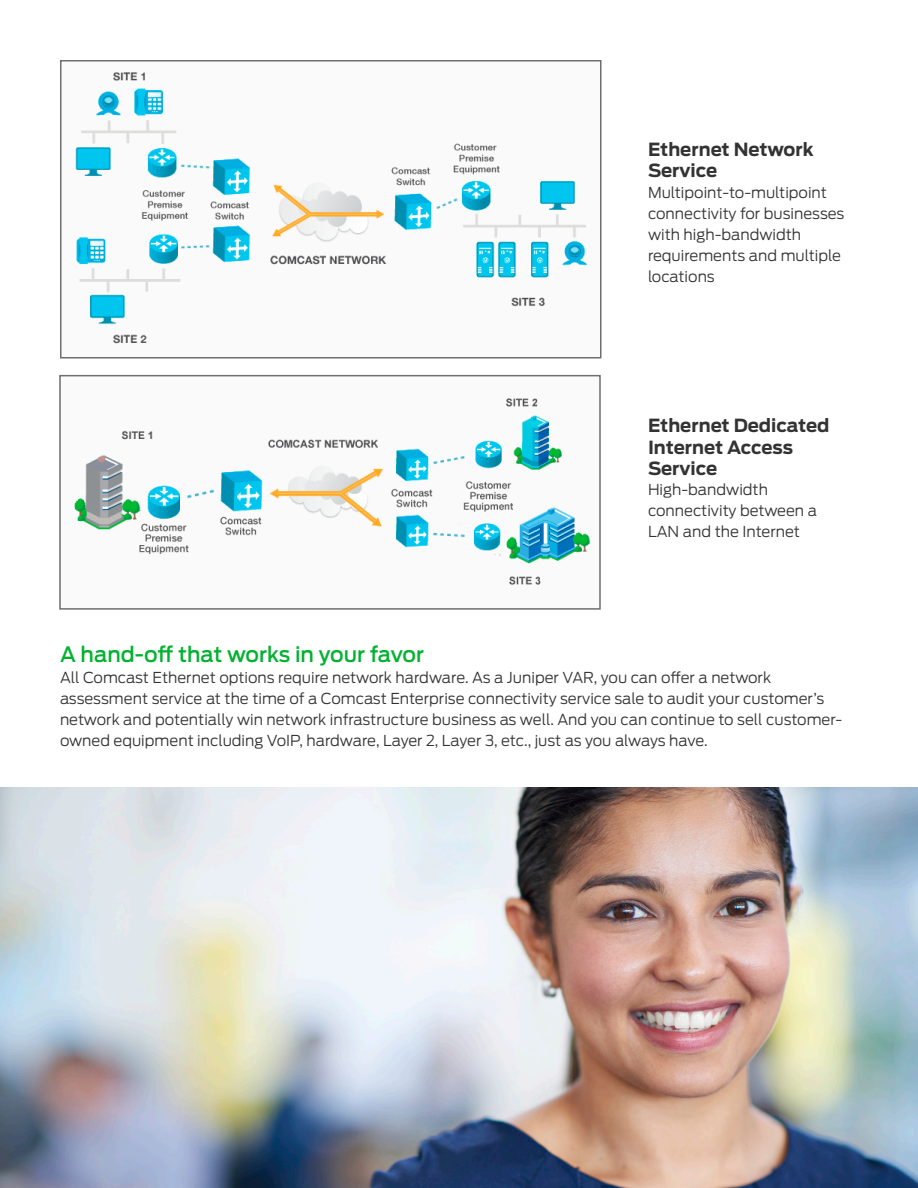
<style>
.page{position:relative;width:918px;height:1188px;background:#fff}
.page>*{position:absolute;margin:0;border:0;box-sizing:border-box;transform-origin:0 0}
.t1{font:500 21px "Antenna";color:#00b22f}
.t2{font:700 18px/21px "Antenna";color:#333}
.t3{font:300 15px/21px "Antenna";color:#333}
</style>
<div class="page">
<img style="left:75px;top:72px;width:512px;height:272px">
<div style="left:60px;top:60px;width:542px;height:298px;border:2px solid #6e6e6e"></div>
<img style="left:74px;top:398px;width:517px;height:187px">
<div style="left:59px;top:375px;width:542px;height:235px;border:2px solid #6e6e6e"></div>
<img style="left:0;top:787px;width:918px;height:401px">
<p class="t2" style="left:648px;top:139px;width:167px">Ethernet Network<br>Service</p>
<p class="t3" style="left:648px;top:182px;width:198px">Multipoint-to-multipoint connectivity for businesses with high-bandwidth requirements and multiple locations</p>
<p class="t2" style="left:648px;top:416px;width:183px">Ethernet Dedicated<br>Internet Access<br>Service</p>
<p class="t3" style="left:648px;top:480px;width:171px">High-bandwidth connectivity between a<br>LAN and the Internet</p>
<h1 class="t1" style="left:60px;top:642px;width:366px">A hand-off that works in your favor</h1>
<p class="t3" style="left:60px;top:667px;width:784px">All Comcast Ethernet options require network hardware. As a Juniper VAR, you can offer a network assessment service at the time of a Comcast Enterprise connectivity service sale to audit your customer’s network and potentially win network infrastructure business as well. And you can continue to sell customer&shy;owned equipment including VoIP, hardware, Layer 2, Layer 3, etc., just as you always have.</p>
</div>
